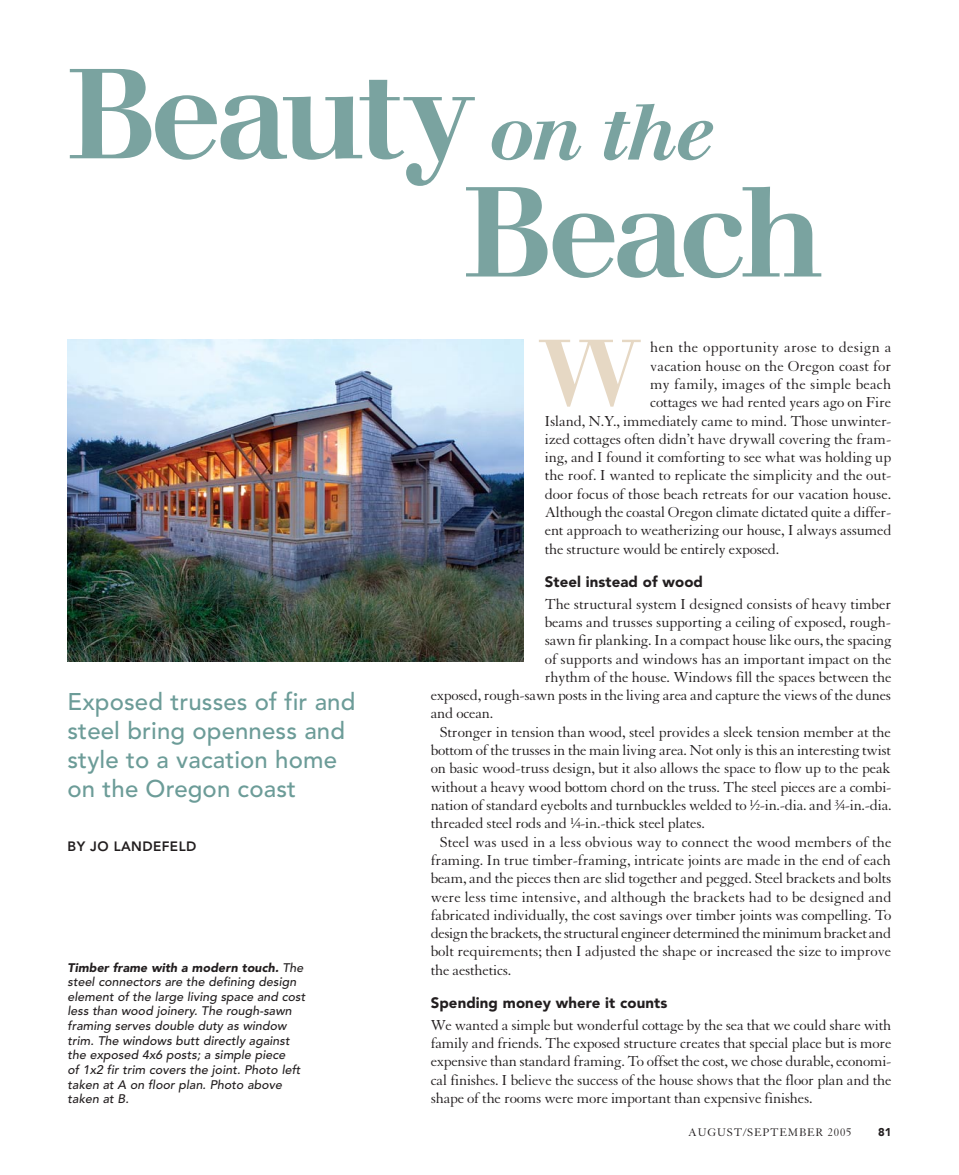
<style>
.page{position:relative;width:959px;height:1175px;background:#fff}
.page>*{position:absolute;margin:0;border:0;box-sizing:border-box;transform-origin:0 0}
.t1{font:500 126.45px/118.2px "Walbaum";letter-spacing:-.05em;color:#7aa3a0}
.t2{font:500 92.25px "Walbaum";color:#e6d8c4}
.t3{font:500 24px/29.1px "Avenir";letter-spacing:.005em;color:#6c9c98}
.t4{font:15.75px/18.3px "Granjon";letter-spacing:-.01em;color:#221e1f;text-align:justify}
.t5{font:15.75px "Granjon";letter-spacing:-.03em;color:#221e1f}
.t6{font:15.75px "Granjon";letter-spacing:.02em;color:#221e1f}
.t7{font:15.75px "Granjon";letter-spacing:.01em;color:#221e1f}
.t8{font:900 15px "Avenir";letter-spacing:.005em;color:#221e1f}
.t9{font:800 13.5px "Avenir";letter-spacing:.03em;color:#221e1f}
.t10{font:italic 500 12.3px/14.5px "Avenir";letter-spacing:.005em;color:#221e1f}
.t11{font:12px "Granjon";letter-spacing:.07em;color:#221e1f}
.t12{font:900 11.25px "Avenir";color:#221e1f}
.s1{font-style:italic;font-size:78px}
.s2{font-weight:900}
</style>
<div class="page">
<img style="left:68px;top:340px;width:455px;height:321px">
<h1 class="t1" style="left:464px;top:58px;width:362px;text-indent:-396px">Beauty <span class="s1">on the<br></span>Beach</h1>
<h3 class="t3" style="left:67px;top:687px;width:289px">Exposed trusses of fir and steel bring openness and style to a vacation home on the Oregon coast</h3>
<p class="t9" style="left:68px;top:838px;width:130px">BY JO LANDEFELD</p>
<p class="t10" style="left:67px;top:960px;width:239px"><span class="s2">Timber frame with a modern touch.</span> The steel connectors are the defining design element of the large living space and cost less than wood joinery. The rough-sawn framing serves double duty as window trim. The windows butt directly against the exposed 4x6 posts; a simple piece<br>of 1x2 fir trim covers the joint. Photo left taken at A on floor plan. Photo above taken at B.</p>
<h2 class="t2" style="left:538px;top:320px;width:103px">W</h2>
<p class="t6" style="left:650px;top:339px;width:243px">hen the opportunity arose to design a</p>
<p class="t4" style="left:650px;top:357px;width:243px">vacation house on the Oregon coast for</p>
<p class="t7" style="left:650px;top:375px;width:243px">my family, images of the simple beach</p>
<p class="t4" style="left:650px;top:393px;width:242px">cottages we had rented years ago on Fire</p>
<p class="t4" style="left:544px;top:412px;width:348px">Island, N.Y., immediately came to mind. Those unwinter-</p>
<p class="t4" style="left:544px;top:430px;width:348px">ized cottages often didn’t have drywall covering the fram-</p>
<p class="t4" style="left:544px;top:448px;width:348px">ing, and I found it comforting to see what was holding up</p>
<p class="t4" style="left:544px;top:467px;width:348px">the roof. I wanted to replicate the simplicity and the out-</p>
<p class="t4" style="left:544px;top:485px;width:348px">door focus of those beach retreats for our vacation house.</p>
<p class="t4" style="left:544px;top:503px;width:348px">Although the coastal Oregon climate dictated quite a differ-</p>
<p class="t4" style="left:544px;top:521px;width:348px">ent approach to weatherizing our house, I always assumed</p>
<p class="t4" style="left:544px;top:540px;width:236px">the structure would be entirely exposed.</p>
<p class="t8" style="left:544px;top:572px;width:160px">Steel instead of wood</p>
<p class="t4" style="left:544px;top:595px;width:348px">The structural system I designed consists of heavy timber</p>
<p class="t4" style="left:544px;top:613px;width:348px">beams and trusses supporting a ceiling of exposed, rough-</p>
<p class="t4" style="left:544px;top:631px;width:348px">sawn fir planking. In a compact house like ours, the spacing</p>
<p class="t4" style="left:544px;top:650px;width:348px">of supports and windows has an important impact on the</p>
<p class="t4" style="left:544px;top:668px;width:348px">rhythm of the house. Windows fill the spaces between the</p>
<p class="t4" style="left:430px;top:686px;width:462px">exposed, rough-sawn posts in the living area and capture the views of the dunes</p>
<p class="t4" style="left:430px;top:704px;width:64px">and ocean.</p>
<p class="t4" style="left:439px;top:723px;width:453px">Stronger in tension than wood, steel provides a sleek tension member at the</p>
<p class="t4" style="left:430px;top:741px;width:462px">bottom of the trusses in the main living area. Not only is this an interesting twist</p>
<p class="t4" style="left:430px;top:759px;width:462px">on basic wood-truss design, but it also allows the space to flow up to the peak</p>
<p class="t4" style="left:430px;top:778px;width:462px">without a heavy wood bottom chord on the truss. The steel pieces are a combi-</p>
<p class="t4" style="left:430px;top:796px;width:462px">nation of standard eyebolts and turnbuckles welded to ½-in.-dia. and ¾-in.-dia.</p>
<p class="t4" style="left:430px;top:814px;width:276px">threaded steel rods and ¼-in.-thick steel plates.</p>
<p class="t4" style="left:439px;top:833px;width:453px">Steel was used in a less obvious way to connect the wood members of the</p>
<p class="t4" style="left:430px;top:851px;width:462px">framing. In true timber-framing, intricate joints are made in the end of each</p>
<p class="t4" style="left:430px;top:869px;width:462px">beam, and the pieces then are slid together and pegged. Steel brackets and bolts</p>
<p class="t4" style="left:430px;top:887px;width:462px">were less time intensive, and although the brackets had to be designed and</p>
<p class="t4" style="left:430px;top:906px;width:462px">fabricated individually, the cost savings over timber joints was compelling. To</p>
<p class="t5" style="left:430px;top:924px;width:462px">design the brackets, the structural engineer determined the minimum bracket and</p>
<p class="t4" style="left:430px;top:942px;width:462px">bolt requirements; then I adjusted the shape or increased the size to improve</p>
<p class="t4" style="left:430px;top:961px;width:82px">the aesthetics.</p>
<p class="t8" style="left:430px;top:993px;width:238px">Spending money where it counts</p>
<p class="t4" style="left:430px;top:1016px;width:462px">We wanted a simple but wonderful cottage by the sea that we could share with family and friends. The exposed structure creates that special place but is more expensive than standard framing. To offset the cost, we chose durable, economi&shy;cal finishes. I believe the success of the house shows that the floor plan and the shape of the rooms were more important than expensive finishes.</p>
<p class="t11" style="left:688px;top:1126px;width:165px">AUGUST/SEPTEMBER 2005</p>
<p class="t12" style="left:878px;top:1125px;width:15px">81</p>
</div>
